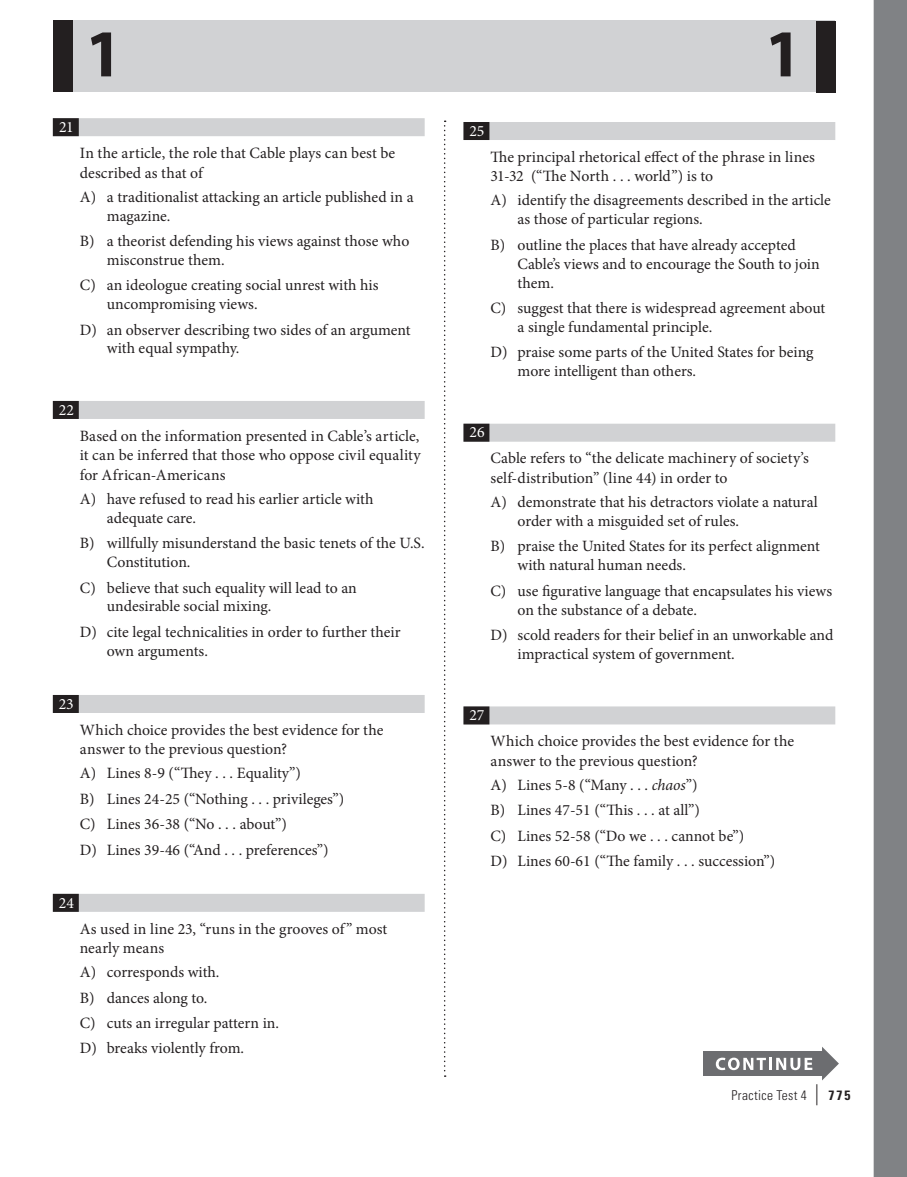
<style>
.page{position:relative;width:907px;height:1177px;background:#fff}
.page>*{position:absolute;margin:0;border:0;box-sizing:border-box;transform-origin:0 0}
.t1{font:700 67.5px "Myriad Pro";color:#231f20}
.t2{font:15.75px/18.9px "Minion Pro";color:#231f20}
.t3{font:15.75px "Minion Pro";color:#fff}
.t4{font:300 condensed 13.5px "Univers LT Std";letter-spacing:.025em;color:#231f20}
.s1{font-style:italic}
.s2{font-family:"Univers LT";font-weight:400;font-size:21px}
.s3{font-weight:700}
</style>
<div class="page">
<svg style="left:444px;top:120px;width:1px;height:956px"></svg>
<div style="left:53px;top:20px;width:781px;height:72px;background:#d1d2d4"></div>
<div style="left:53px;top:20px;width:19px;height:72px;background:#231f20"></div>
<div style="left:815px;top:21px;width:20px;height:72px;background:#231f20"></div>
<div style="left:703px;top:1051px;width:121px;height:24px;background:#6c6d70"></div>
<svg style="left:715px;top:1057px;width:97px;height:13px"></svg>
<svg style="left:821px;top:1047px;width:17px;height:33px"></svg>
<div style="left:53px;top:118px;width:371px;height:18px;background:#d1d2d4"></div>
<div style="left:53px;top:118px;width:26px;height:18px;background:#231f20"></div>
<div style="left:53px;top:401px;width:371px;height:18px;background:#d1d2d4"></div>
<div style="left:53px;top:401px;width:26px;height:18px;background:#231f20"></div>
<div style="left:53px;top:695px;width:371px;height:18px;background:#d1d2d4"></div>
<div style="left:53px;top:695px;width:26px;height:18px;background:#231f20"></div>
<div style="left:53px;top:893px;width:371px;height:18px;background:#d1d2d4"></div>
<div style="left:53px;top:893px;width:26px;height:18px;background:#231f20"></div>
<div style="left:463px;top:122px;width:372px;height:18px;background:#d1d2d4"></div>
<div style="left:463px;top:122px;width:26px;height:18px;background:#231f20"></div>
<div style="left:463px;top:423px;width:372px;height:18px;background:#d1d2d4"></div>
<div style="left:463px;top:423px;width:26px;height:18px;background:#231f20"></div>
<div style="left:463px;top:706px;width:372px;height:18px;background:#d1d2d4"></div>
<div style="left:463px;top:706px;width:26px;height:18px;background:#231f20"></div>
<div style="left:873px;top:0;width:34px;height:1177px;background:#808285"></div>
<h1 class="t1" style="left:85px;top:10px;width:39px">1</h1>
<h1 class="t1" style="left:764px;top:10px;width:39px">1</h1>
<p class="t3" style="left:59px;top:116px;width:16px">21</p>
<p class="t2" style="left:80px;top:143px;width:317px;line-height:19.5px">In the article, the role that Cable plays can best be described as that of</p>
<p class="t2" style="left:107px;top:187px;width:308px;text-indent:-27px">A) a traditionalist attacking an article published in a magazine.</p>
<p class="t2" style="left:107px;top:231px;width:304px;text-indent:-27px">B) a theorist defending his views against those who misconstrue them.</p>
<p class="t2" style="left:107px;top:276px;width:273px;text-indent:-27px">C) an ideologue creating social unrest with his uncompromising views.</p>
<p class="t2" style="left:107px;top:320px;width:305px;text-indent:-27px">D) an observer describing two sides of an argument with equal sympathy.</p>
<p class="t3" style="left:469px;top:120px;width:17px">25</p>
<p class="t2" style="left:490px;top:147px;width:326px;line-height:19.5px">The principal rhetorical effect of the phrase in lines<br>31-32 (“The North . . . world”) is to</p>
<p class="t2" style="left:517px;top:191px;width:315px;text-indent:-27px">A) identify the disagreements described in the article as those of particular regions.</p>
<p class="t2" style="left:517px;top:235px;width:304px;text-indent:-27px">B) outline the places that have already accepted<br>Cable’s views and to encourage the South to join them.</p>
<p class="t2" style="left:517px;top:298px;width:309px;text-indent:-27px">C) suggest that there is widespread agreement about a single fundamental principle.</p>
<p class="t2" style="left:517px;top:343px;width:297px;text-indent:-27px">D) praise some parts of the United States for being more intelligent than others.</p>
<p class="t3" style="left:59px;top:399px;width:17px">22</p>
<p class="t2" style="left:80px;top:426px;width:342px;line-height:19.5px;text-align:justify">Based on the information presented in Cable’s article, it can be inferred that those who oppose civil equality for African-Americans</p>
<p class="t2" style="left:107px;top:489px;width:268px;text-indent:-27px">A) have refused to read his earlier article with adequate care.</p>
<p class="t2" style="left:107px;top:534px;width:319px;text-indent:-27px">B) willfully misunderstand the basic tenets of the U.S.<br>Constitution.</p>
<p class="t2" style="left:107px;top:578px;width:251px;text-indent:-27px">C) believe that such equality will lead to an undesirable social mixing.</p>
<p class="t2" style="left:107px;top:622px;width:295px;text-indent:-27px">D) cite legal technicalities in order to further their own arguments.</p>
<p class="t3" style="left:59px;top:693px;width:17px">23</p>
<p class="t2" style="left:80px;top:720px;width:305px;line-height:19.5px">Which choice provides the best evidence for the answer to the previous question?</p>
<p class="t2" style="left:80px;top:760px;width:266px;line-height:25.3px">A) Lines 8-9 (“They . . . Equality”)<br>B) Lines 24-25 (“Nothing . . . privileges”)<br>C) Lines 36-38 (“No . . . about”)<br>D) Lines 39-46 (“And . . . preferences”)</p>
<p class="t3" style="left:59px;top:891px;width:17px">24</p>
<p class="t2" style="left:80px;top:918px;width:309px;line-height:19.5px">As used in line 23, “runs in the grooves of” most nearly means</p>
<p class="t2" style="left:80px;top:959px;width:201px;line-height:25.3px">A) corresponds with.<br>B) dances along to.<br>C) cuts an irregular pattern in.<br>D) breaks violently from.</p>
<p class="t3" style="left:469px;top:422px;width:17px">26</p>
<p class="t2" style="left:490px;top:449px;width:320px;line-height:19.5px">Cable refers to “the delicate machinery of society’s self-distribution” (line 44) in order to</p>
<p class="t2" style="left:517px;top:492px;width:302px;text-indent:-27px">A) demonstrate that his detractors violate a natural order with a misguided set of rules.</p>
<p class="t2" style="left:517px;top:537px;width:304px;text-indent:-27px">B) praise the United States for its perfect alignment with natural human needs.</p>
<p class="t2" style="left:517px;top:581px;width:316px;text-indent:-27px">C) use figurative language that encapsulates his views on the substance of a debate.</p>
<p class="t2" style="left:517px;top:625px;width:317px;text-indent:-27px">D) scold readers for their belief in an unworkable and impractical system of government.</p>
<p class="t3" style="left:469px;top:704px;width:16px">27</p>
<p class="t2" style="left:490px;top:731px;width:305px;line-height:19.5px">Which choice provides the best evidence for the answer to the previous question?</p>
<p class="t2" style="left:490px;top:772px;width:286px;line-height:25.3px">A) Lines 5-8 (“Many . . . <span class="s1">chaos</span>”)<br>B) Lines 47-51 (“This . . . at all”)<br>C) Lines 52-58 (“Do we . . . cannot be”)<br>D) Lines 60-61 (“The family . . . succession”)</p>
<p class="t4" style="left:731px;top:1086px;width:120px">Practice Test 4 <span class="s2">|</span> <span class="s3">775</span></p>
</div>
